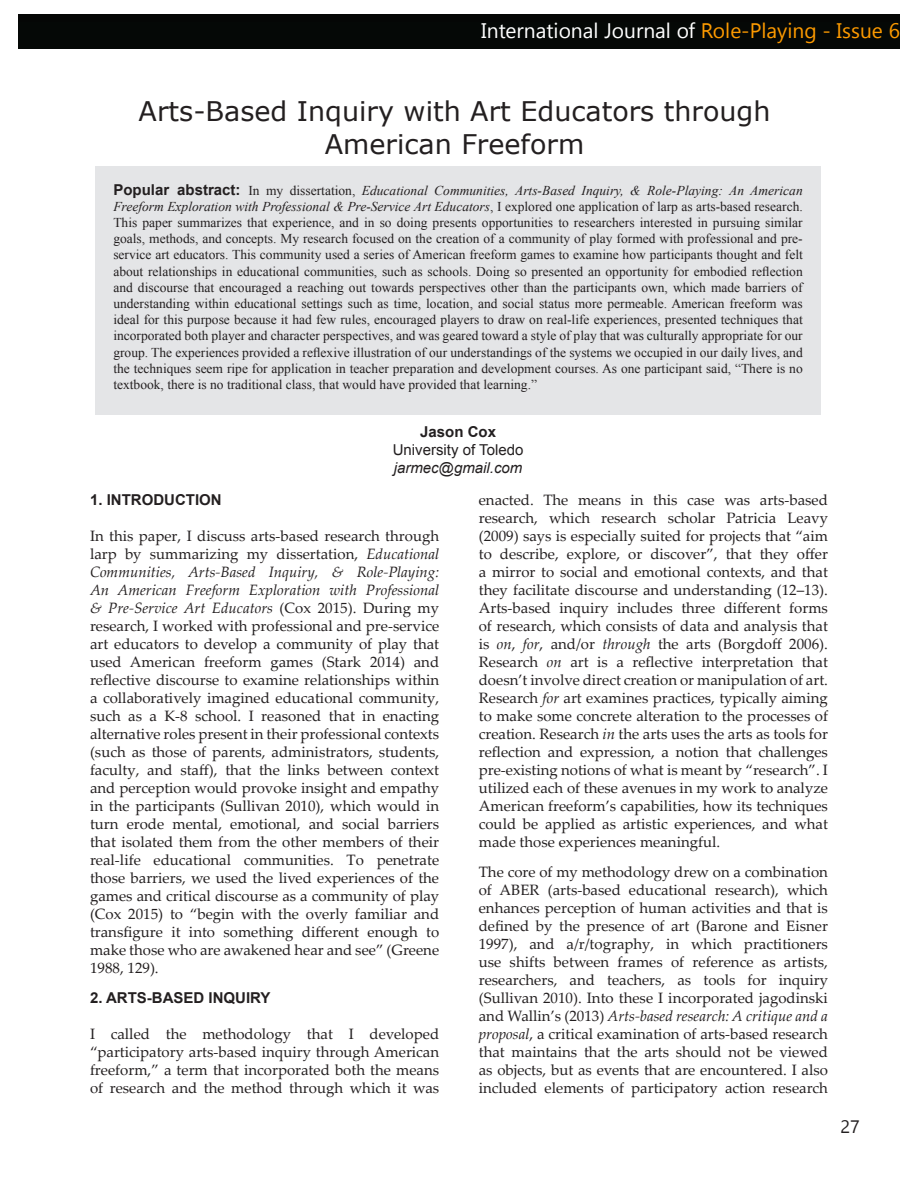
<style>
.page{position:relative;width:918px;height:1188px;background:#fff}
.page>*{position:absolute;margin:0;border:0;box-sizing:border-box;transform-origin:0 0}
.t1{font:27px "Verdana";color:#231f20}
.t2{font:21px "Gadugi";color:#fff}
.t3{font:18px "Gadugi";color:#231f20}
.t4{font:15px/18px "Palatino Linotype";color:#231f20;text-align:justify}
.t5{font:700 15px "Arial";color:#231f20}
.t6{font:15px "Arial";color:#231f20}
.t7{font:italic 15px "Arial";color:#231f20}
.t8{font:13.5px/16.2px "Times New Roman";color:#231f20;text-align:justify}
.s1{color:#fd9a00}
.s2{font-family:"Arial";font-weight:700;font-size:15px}
.s3{font-style:italic}
</style>
<div class="page">
<div style="left:95px;top:166px;width:726px;height:248px;background:#e4e5e7"></div>
<div style="left:18px;top:14px;width:882px;height:27px;background:#050605"></div>
<div style="left:18px;top:23px;width:882px;height:26px;background:#050806"></div>
<p class="t2" style="left:481px;top:18px;width:420px">International Journal of <span class="s1">Role-Playing - Issue 6</span></p>
<p class="t1" style="left:139px;top:93px;width:633px">Arts-Based Inquiry with Art Educators through</p>
<p class="t1" style="left:325px;top:125px;width:261px">American Freeform</p>
<p class="t8" style="left:113px;top:181px;width:691px"><span class="s2">Popular abstract:</span> In my dissertation, <span class="s3">Educational Communities, Arts-Based Inquiry, &amp; Role-Playing: An American Freeform Exploration with Professional &amp; Pre-Service Art Educators</span>, I explored one application of larp as arts-based research.<br>This paper summarizes that experience, and in so doing presents opportunities to researchers interested in pursuing similar goals, methods, and concepts. My research focused on the creation of a community of play formed with professional and pre&shy;service art educators. This community used a series of American freeform games to examine how participants thought and felt about relationships in educational communities, such as schools. Doing so presented an opportunity for embodied reflection and discourse that encouraged a reaching out towards perspectives other than the participants own, which made barriers of understanding within educational settings such as time, location, and social status more permeable. American freeform was ideal for this purpose because it had few rules, encouraged players to draw on real-life experiences, presented techniques that incorporated both player and character perspectives, and was geared toward a style of play that was culturally appropriate for our group. The experiences provided a reflexive illustration of our understandings of the systems we occupied in our daily lives, and the techniques seem ripe for application in teacher preparation and development courses. As one participant said, “There is no textbook, there is no traditional class, that would have provided that learning.”</p>
<p class="t5" style="left:420px;top:421px;width:77px">Jason Cox</p>
<p class="t6" style="left:393px;top:440px;width:132px">University of Toledo</p>
<p class="t7" style="left:394px;top:458px;width:130px">jarmec@gmail.com</p>
<p class="t5" style="left:90px;top:489px;width:133px">1. INTRODUCTION</p>
<p class="t4" style="left:90px;top:526px;width:351px">In this paper, I discuss arts-based research through larp by summarizing my dissertation, <span class="s3">Educational Communities, Arts-Based Inquiry, &amp; Role-Playing:<br>An American Freeform Exploration with Professional &amp; Pre-Service Art Educators</span> (Cox 2015). During my research, I worked with professional and pre-service art educators to develop a community of play that used American freeform games (Stark 2014) and reflective discourse to examine relationships within a collaboratively imagined educational community, such as a K-8 school. I reasoned that in enacting alternative roles present in their professional contexts (such as those of parents, administrators, students, faculty, and staff), that the links between context and perception would provoke insight and empathy in the participants (Sullivan 2010), which would in turn erode mental, emotional, and social barriers that isolated them from the other members of their real-life educational communities. To penetrate those barriers, we used the lived experiences of the games and critical discourse as a community of play (Cox 2015) to “begin with the overly familiar and transfigure it into something different enough to make those who are awakened hear and see” (Greene 1988, 129).</p>
<p class="t5" style="left:90px;top:987px;width:182px">2. ARTS-BASED INQUIRY</p>
<p class="t4" style="left:90px;top:1024px;width:351px">I called the methodology that I developed “participatory arts-based inquiry through American freeform,” a term that incorporated both the means of research and the method through which it was</p>
<p class="t4" style="left:479px;top:490px;width:351px">enacted. The means in this case was arts-based research, which research scholar Patricia Leavy (2009) says is especially suited for projects that “aim to describe, explore, or discover”, that they offer a mirror to social and emotional contexts, and that they facilitate discourse and understanding (12–13).<br>Arts-based inquiry includes three different forms of research, which consists of data and analysis that is <span class="s3">on</span>, <span class="s3">for</span>, and/or <span class="s3">through</span> the arts (Borgdoff 2006).<br>Research <span class="s3">on</span> art is a reflective interpretation that doesn’t involve direct creation or manipulation of art.<br>Research <span class="s3">for</span> art examines practices, typically aiming to make some concrete alteration to the processes of creation. Research <span class="s3">in</span> the arts uses the arts as tools for reflection and expression, a notion that challenges pre-existing notions of what is meant by “research”. I utilized each of these avenues in my work to analyze American freeform’s capabilities, how its techniques could be applied as artistic experiences, and what made those experiences meaningful.</p>
<p class="t4" style="left:479px;top:862px;width:351px">The core of my methodology drew on a combination of ABER (arts-based educational research), which enhances perception of human activities and that is defined by the presence of art (Barone and Eisner 1997), and a/r/tography, in which practitioners use shifts between frames of reference as artists, researchers, and teachers, as tools for inquiry (Sullivan 2010). Into these I incorporated jagodinski and Wallin’s (2013) <span class="s3">Arts-based research: A critique and a proposal</span>, a critical examination of arts-based research that maintains that the arts should not be viewed as objects, but as events that are encountered. I also included elements of participatory action research</p>
<p class="t3" style="left:841px;top:1115px;width:21px">27</p>
</div>
